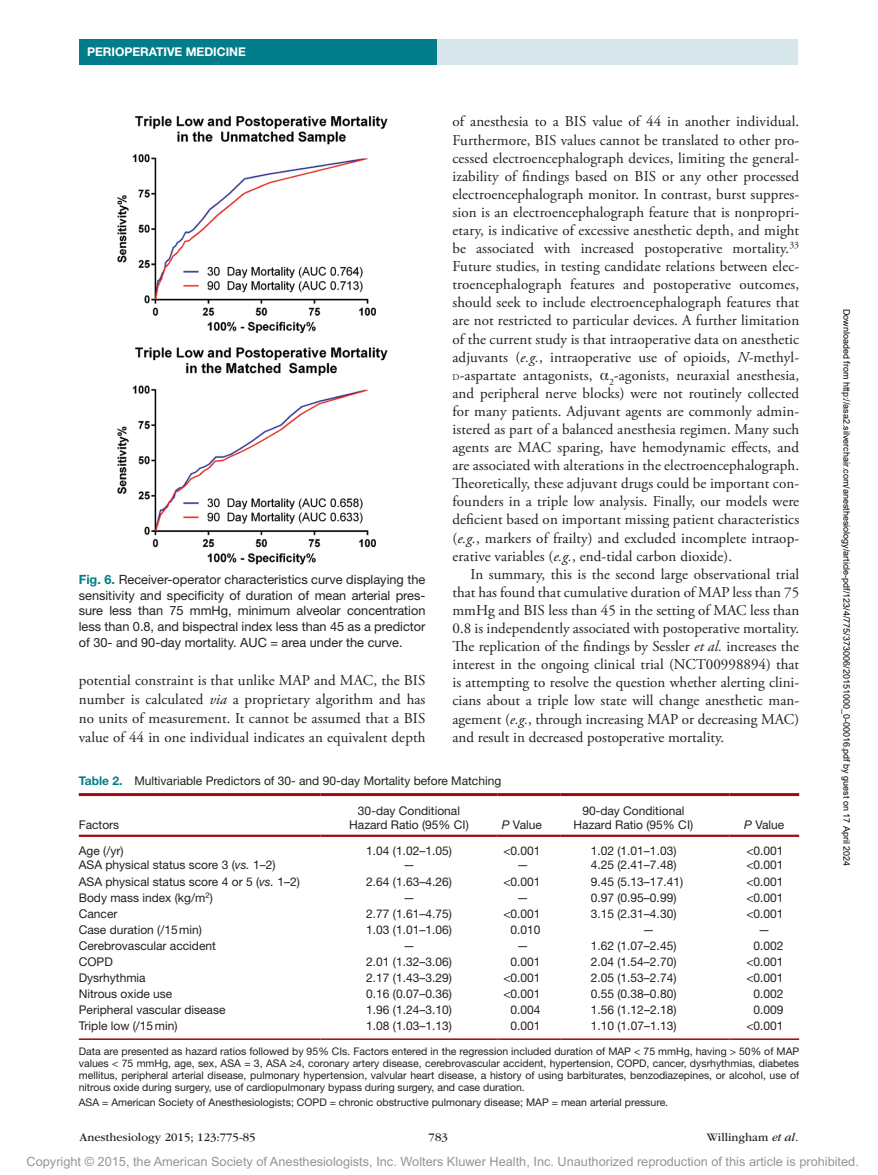
<style>
.page{position:relative;width:878px;height:1175px;background:#fff}
.page>*{position:absolute;margin:0;border:0;box-sizing:border-box;transform-origin:0 0}
.t1{font:15px/18.1px "Adobe Garamond Pro";letter-spacing:.005em;color:#231f20;text-align:justify}
.t2{font:12.75px/15.8px "Helvetica Neue LT Std";color:#231f20;text-align:justify}
.t3{font:12.75px "Arial MT Std";color:#939598}
.t4{font:12px/13.5px "Helvetica Neue LT Std";color:#231f20;text-align:center}
.t5{font:12px "ITC Garamond Std";color:#231f20}
.t6{font:700 12px "Helvetica Neue LT Std";color:#fff}
.t7{font:10.5px/12px "Helvetica Neue LT Std";color:#231f20;text-align:justify}
.t8{font:9px "Arial";color:#000}
.s1{font-weight:700;color:#007d88}
.s2{font-style:italic}
.s3{font-size:9px}
.s4{font-family:"Gandhari Unicode"}
</style>
<div class="page">
<div style="left:432px;top:39px;width:365px;height:26px;background:#d6e6ea"></div>
<div style="left:79px;top:39px;width:357px;height:25px;background:#007d88"></div>
<img style="left:117px;top:116px;width:271px;height:449px">
<hr style="left:79px;top:793px;width:242px;height:3px;background:#a1080f">
<hr style="left:321px;top:793px;width:176px;height:3px;background:#a1080f">
<hr style="left:497px;top:793px;width:63px;height:3px;background:#a1080f">
<hr style="left:560px;top:793px;width:169px;height:3px;background:#a1080f">
<hr style="left:729px;top:793px;width:70px;height:3px;background:#a1080f">
<hr style="left:79px;top:834px;width:242px;height:3px;background:#a1080f">
<hr style="left:321px;top:834px;width:176px;height:3px;background:#a1080f">
<hr style="left:497px;top:834px;width:63px;height:3px;background:#a1080f">
<hr style="left:560px;top:834px;width:169px;height:3px;background:#a1080f">
<hr style="left:729px;top:834px;width:70px;height:3px;background:#a1080f">
<hr style="left:79px;top:1038px;width:242px;height:2px;background:#a1080f">
<hr style="left:321px;top:1038px;width:176px;height:2px;background:#a1080f">
<hr style="left:497px;top:1038px;width:63px;height:2px;background:#a1080f">
<hr style="left:560px;top:1038px;width:169px;height:2px;background:#a1080f">
<hr style="left:729px;top:1038px;width:70px;height:2px;background:#a1080f">
<p class="t6" style="left:87px;top:44px;width:160px">PERIOPERATIVE MEDICINE</p>
<p class="t2" style="left:79px;top:571px;width:348px"><span class="s1">Fig. 6.</span> Receiver-operator characteristics curve displaying the sensitivity and specificity of duration of mean arterial pres&shy;sure less than 75 mmHg, minimum alveolar concentration less than 0.8, and bispectral index less than 45 as a predictor of 30- and 90-day mortality. AUC = area under the curve.</p>
<p class="t1" style="left:79px;top:671px;width:348px;line-height:18.9px">potential constraint is that unlike MAP and MAC, the BIS number is calculated <span class="s2">via</span> a proprietary algorithm and has no units of measurement. It cannot be assumed that a BIS value of 44 in one individual indicates an equivalent depth</p>
<p class="t1" style="left:452px;top:113px;width:348px">of anesthesia to a BIS value of 44 in another individual.<br>Furthermore, BIS values cannot be translated to other pro&shy;cessed electroencephalograph devices, limiting the general&shy;izability of findings based on BIS or any other processed electroencephalograph monitor. In contrast, burst suppres&shy;sion is an electroencephalograph feature that is nonpropri&shy;etary, is indicative of excessive anesthetic depth, and might be associated with increased postoperative mortality.<sup>33<br></sup>Future studies, in testing candidate relations between elec&shy;troencephalograph features and postoperative outcomes, should seek to include electroencephalograph features that are not restricted to particular devices. A further limitation of the current study is that intraoperative data on anesthetic adjuvants (<span class="s2">e.g.</span>, intraoperative use of opioids, <span class="s2">N</span>-methyl&shy;<span class="s3">d</span> -aspartate antagonists, <span class="s4">α</span><sub>2</sub>-agonists, neuraxial anesthesia, and peripheral nerve blocks) were not routinely collected for many patients. Adjuvant agents are commonly admin&shy;istered as part of a balanced anesthesia regimen. Many such agents are MAC sparing, have hemodynamic effects, and are associated with alterations in the electroencephalograph.<br>Theoretically, these adjuvant drugs could be important con&shy;founders in a triple low analysis. Finally, our models were deficient based on important missing patient characteristics (<span class="s2">e.g.</span>, markers of frailty) and excluded incomplete intraop&shy;erative variables (<span class="s2">e.g.</span>, end-tidal carbon dioxide).</p>
<p class="t1" style="left:452px;top:565px;width:348px;text-indent:18px">In summary, this is the second large observational trial that has found that cumulative duration of MAP less than 75 mmHg and BIS less than 45 in the setting of MAC less than 0.8 is independently associated with postoperative mortality.<br>The replication of the findings by Sessler <span class="s2">et al.</span> increases the interest in the ongoing clinical trial (NCT00998894) that is attempting to resolve the question whether alerting clini&shy;cians about a triple low state will change anesthetic man&shy;agement (<span class="s2">e.g.</span>, through increasing MAP or decreasing MAC) and result in decreased postoperative mortality.</p>
<p class="t4" style="left:79px;top:773px;width:424px"><span class="s1">Table 2.</span> Multivariable Predictors of 30- and 90-day Mortality before Matching</p>
<p class="t4" style="left:79px;top:817px;width:42px">Factors</p>
<p class="t4" style="left:349px;top:804px;width:121px">30-day Conditional<br>Hazard Ratio (95% CI)</p>
<p class="t4" style="left:502px;top:817px;width:42px"><span class="s2">P</span> Value</p>
<p class="t4" style="left:573px;top:804px;width:121px">90-day Conditional<br>Hazard Ratio (95% CI)</p>
<p class="t4" style="left:744px;top:817px;width:42px"><span class="s2">P</span> Value</p>
<p class="t4" style="left:79px;top:843px;width:46px">Age (/yr)</p>
<p class="t4" style="left:366px;top:843px;width:87px">1.04 (1.02–1.05)</p>
<p class="t4" style="left:503px;top:843px;width:39px">&lt;0.001</p>
<p class="t4" style="left:590px;top:843px;width:87px">1.02 (1.01–1.03)</p>
<p class="t4" style="left:746px;top:843px;width:39px">&lt;0.001</p>
<p class="t4" style="left:79px;top:858px;width:198px">ASA physical status score 3 (<span class="s2">vs.</span> 1–2)</p>
<p class="t4" style="left:403px;top:858px;width:13px">—</p>
<p class="t4" style="left:517px;top:858px;width:13px">—</p>
<p class="t4" style="left:590px;top:858px;width:87px">4.25 (2.41–7.48)</p>
<p class="t4" style="left:746px;top:858px;width:39px">&lt;0.001</p>
<p class="t4" style="left:79px;top:874px;width:222px">ASA physical status score 4 or 5 (<span class="s2">vs.</span> 1–2)</p>
<p class="t4" style="left:366px;top:874px;width:87px">2.64 (1.63–4.26)</p>
<p class="t4" style="left:503px;top:874px;width:39px">&lt;0.001</p>
<p class="t4" style="left:590px;top:874px;width:94px">9.45 (5.13–17.41)</p>
<p class="t4" style="left:746px;top:874px;width:39px">&lt;0.001</p>
<p class="t4" style="left:79px;top:890px;width:135px">Body mass index (kg/m<sup>2</sup>)</p>
<p class="t4" style="left:403px;top:890px;width:13px">—</p>
<p class="t4" style="left:517px;top:890px;width:13px">—</p>
<p class="t4" style="left:590px;top:890px;width:87px">0.97 (0.95–0.99)</p>
<p class="t4" style="left:746px;top:890px;width:39px">&lt;0.001</p>
<p class="t4" style="left:79px;top:906px;width:40px">Cancer</p>
<p class="t4" style="left:366px;top:906px;width:87px">2.77 (1.61–4.75)</p>
<p class="t4" style="left:503px;top:906px;width:39px">&lt;0.001</p>
<p class="t4" style="left:590px;top:906px;width:87px">3.15 (2.31–4.30)</p>
<p class="t4" style="left:746px;top:906px;width:39px">&lt;0.001</p>
<p class="t4" style="left:79px;top:922px;width:125px">Case duration (/15min)</p>
<p class="t4" style="left:366px;top:922px;width:87px">1.03 (1.01–1.06)</p>
<p class="t4" style="left:510px;top:922px;width:32px">0.010</p>
<p class="t4" style="left:642px;top:922px;width:13px">—</p>
<p class="t4" style="left:758px;top:922px;width:13px">—</p>
<p class="t4" style="left:79px;top:938px;width:139px">Cerebrovascular accident</p>
<p class="t4" style="left:403px;top:938px;width:13px">—</p>
<p class="t4" style="left:517px;top:938px;width:13px">—</p>
<p class="t4" style="left:590px;top:938px;width:87px">1.62 (1.07–2.45)</p>
<p class="t4" style="left:753px;top:938px;width:32px">0.002</p>
<p class="t4" style="left:79px;top:954px;width:36px">COPD</p>
<p class="t4" style="left:366px;top:954px;width:87px">2.01 (1.32–3.06)</p>
<p class="t4" style="left:510px;top:954px;width:32px">0.001</p>
<p class="t4" style="left:590px;top:954px;width:87px">2.04 (1.54–2.70)</p>
<p class="t4" style="left:746px;top:954px;width:39px">&lt;0.001</p>
<p class="t4" style="left:79px;top:970px;width:68px">Dysrhythmia</p>
<p class="t4" style="left:366px;top:970px;width:87px">2.17 (1.43–3.29)</p>
<p class="t4" style="left:503px;top:970px;width:39px">&lt;0.001</p>
<p class="t4" style="left:590px;top:970px;width:87px">2.05 (1.53–2.74)</p>
<p class="t4" style="left:746px;top:970px;width:39px">&lt;0.001</p>
<p class="t4" style="left:79px;top:986px;width:95px">Nitrous oxide use</p>
<p class="t4" style="left:366px;top:986px;width:87px">0.16 (0.07–0.36)</p>
<p class="t4" style="left:503px;top:986px;width:39px">&lt;0.001</p>
<p class="t4" style="left:590px;top:986px;width:87px">0.55 (0.38–0.80)</p>
<p class="t4" style="left:753px;top:986px;width:32px">0.002</p>
<p class="t4" style="left:79px;top:1003px;width:148px">Peripheral vascular disease</p>
<p class="t4" style="left:366px;top:1003px;width:87px">1.96 (1.24–3.10)</p>
<p class="t4" style="left:510px;top:1003px;width:32px">0.004</p>
<p class="t4" style="left:590px;top:1003px;width:87px">1.56 (1.12–2.18)</p>
<p class="t4" style="left:753px;top:1003px;width:32px">0.009</p>
<p class="t4" style="left:79px;top:1019px;width:100px">Triple low (/15min)</p>
<p class="t4" style="left:366px;top:1019px;width:87px">1.08 (1.03–1.13)</p>
<p class="t4" style="left:510px;top:1019px;width:32px">0.001</p>
<p class="t4" style="left:591px;top:1019px;width:87px">1.10 (1.07–1.13)</p>
<p class="t4" style="left:746px;top:1019px;width:39px">&lt;0.001</p>
<p class="t7" style="left:79px;top:1045px;width:722px">Data are presented as hazard ratios followed by 95% CIs. Factors entered in the regression included duration of MAP &lt; 75 mmHg, having &gt; 50% of MAP values &lt; 75 mmHg, age, sex, ASA = 3, ASA <span class="s4">≥</span>4, coronary artery disease, cerebrovascular accident, hypertension, COPD, cancer, dysrhythmias, diabetes mellitus, peripheral arterial disease, pulmonary hypertension, valvular heart disease, a history of using barbiturates, benzodiazepines, or alcohol, use of nitrous oxide during surgery, use of cardiopulmonary bypass during surgery, and case duration.</p>
<p class="t7" style="left:79px;top:1096px;width:591px">ASA = American Society of Anesthesiologists; COPD = chronic obstructive pulmonary disease; MAP = mean arterial pressure.</p>
<p class="t5" style="left:80px;top:1130px;width:177px">Anesthesiology 2015; 123:775-85</p>
<p class="t5" style="left:428px;top:1130px;width:21px">783</p>
<p class="t5" style="left:707px;top:1130px;width:93px">Willingham <span class="s2">et al.</span></p>
<p class="t8" style="left:850px;top:309px;width:559px;rotate:90deg">Downloaded from http://asa2.silverchair.com/anesthesiology/article-pdf/123/4/775/373006/20151000_0-00016.pdf by guest on 17 April 2024</p>
<p class="t3" style="left:27px;top:1154px;width:833px">Copyright © 2015, the American Society of Anesthesiologists, Inc. Wolters Kluwer Health, Inc. Unauthorized reproduction of this article is prohibited.</p>
</div>
